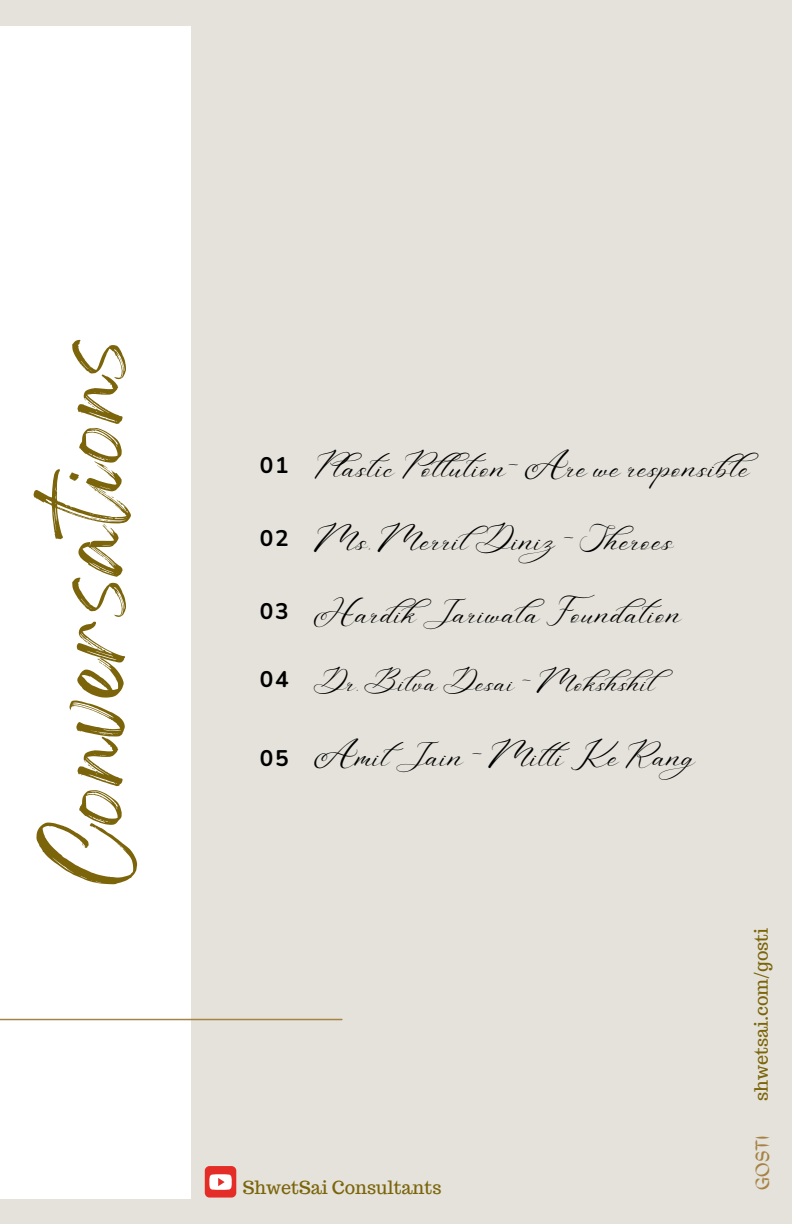
<style>
.page{position:relative;width:792px;height:1224px;background:#e4e2da}
.page>*{position:absolute;margin:0;border:0;box-sizing:border-box;transform-origin:0 0}
.t1{font:70px "Gellatio";color:#7b640a}
.t2{font:700 22.6px "Nunito";letter-spacing:.08em;color:#000}
.t3{font:700 19.2px "Anahaw";color:#a68245}
.t4{font:18px "Aniyah";letter-spacing:.01em;color:#000}
.t5{font:18px "Trocchi";color:#7b640a}
.t6{font:16px "Aniyah";letter-spacing:.01em;color:#000}
</style>
<div class="page">
<div style="left:0;top:26px;width:191px;height:1173px;background:#fff"></div>
<hr style="left:0;top:1019px;width:342px;height:1px;background:#a68245">
<div style="left:205px;top:1166px;width:31px;height:32px;background:#e52d27;border-radius:5px"></div>
<svg style="left:209px;top:1174px;width:23px;height:16px"></svg>
<p class="t1" style="left:73px;top:884px;width:552px;rotate:-90deg">Conversations</p>
<p class="t2" style="left:260px;top:450px;width:30px">01</p>
<p class="t4" style="left:314px;top:461px;width:449px">Plastic Polution- Are we responsible</p>
<p class="t2" style="left:260px;top:523px;width:30px">02</p>
<p class="t2" style="left:260px;top:596px;width:30px">03</p>
<p class="t2" style="left:260px;top:664px;width:30px">04</p>
<p class="t2" style="left:260px;top:743px;width:30px">05</p>
<p class="t4" style="left:314px;top:535px;width:362px">Ms. MerrilDiniz- Sheroes</p>
<p class="t4" style="left:314px;top:607px;width:370px">HardikJariwala Foundation</p>
<p class="t6" style="left:314px;top:677px;width:363px">Dr. Bilva Desai - Mokshshil</p>
<p class="t4" style="left:314px;top:750px;width:407px">AmitJain - Miti Ke Rang</p>
<p class="t5" style="left:243px;top:1176px;width:200px">ShwetSai Consultants</p>
<p class="t5" style="left:749px;top:1101px;width:175px;rotate:-90deg">shwetsai.com/gosti</p>
<p class="t3" style="left:751px;top:1190px;width:56px;rotate:-90deg">GOSTI</p>
</div>
